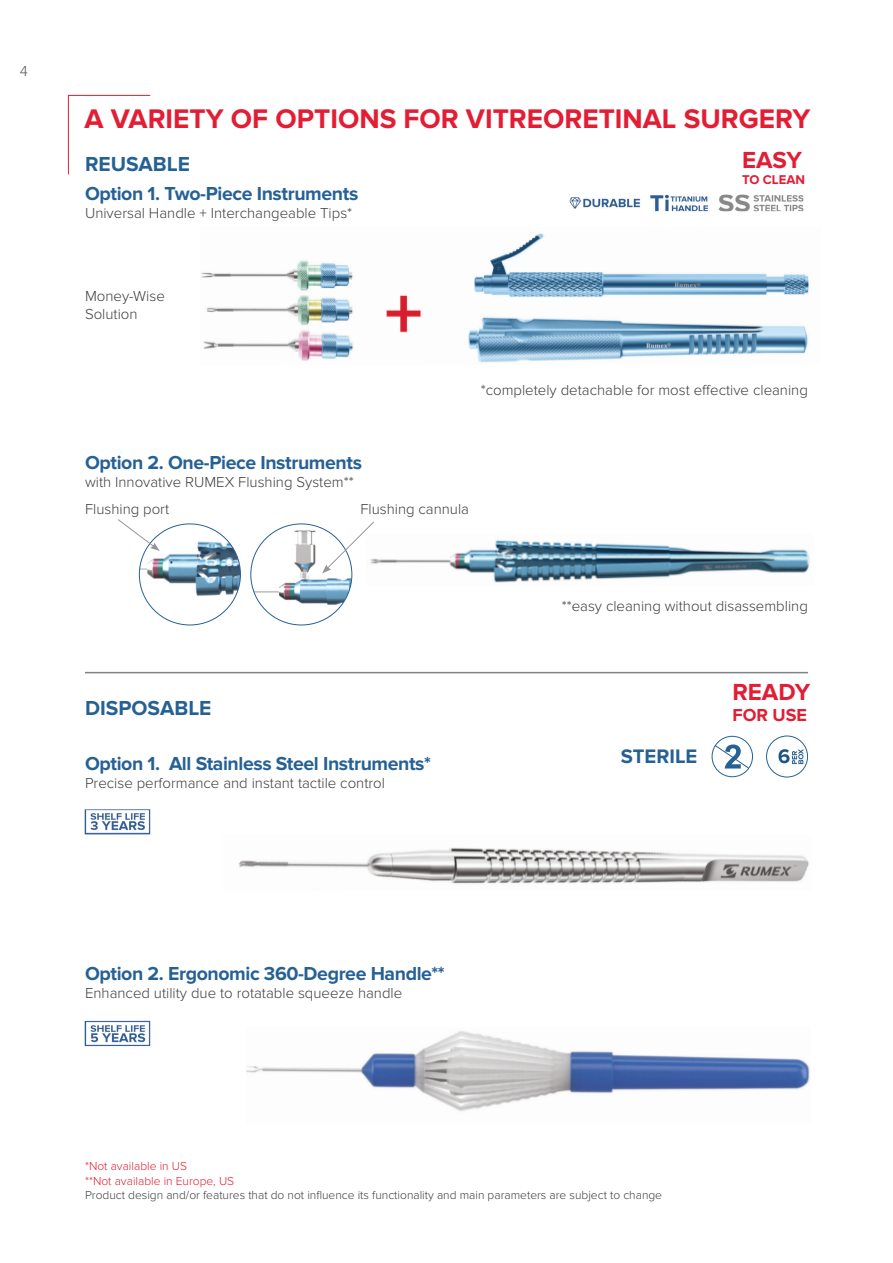
<style>
.page{position:relative;width:893px;height:1263px;background:#fff}
.page>*{position:absolute;margin:0;border:0;box-sizing:border-box;transform-origin:0 0}
.t1{font:700 27.9px "Proxima Nova";color:#e21d34}
.t2{font:700 24.15px "Proxima Nova";color:#e21d34}
.t3{font:700 21px "Proxima Nova";color:#266195}
.t4{font:700 20.25px "Proxima Nova";color:#266195}
.t5{font:700 19.5px "Proxima Nova";letter-spacing:-.02em;color:#266195}
.t6{font:700 18px "Proxima Nova";color:#e21d34}
.t7{font:300 15px/18px "Proxima Nova";color:#3e3e3f}
.t8{font:300 15px "Proxima Nova";color:#57585a}
.t9{font:700 13.2px "Proxima Nova";color:#e21d34}
.t10{font:300 12px "Proxima Nova";color:#3e3e3f}
.t11{font:300 12px/14.4px "Proxima Nova";color:#e21d34}
</style>
<div class="page">
<img style="left:201px;top:233px;width:608px;height:130px">
<svg style="left:68px;top:95px;width:83px;height:80px"></svg>
<div style="left:85px;top:154px;width:140px;height:26px;background:#fff"></div>
<img style="left:570px;top:194px;width:234px;height:18px">
<img style="left:375px;top:540px;width:435px;height:43px">
<img style="left:251px;top:524px;width:101px;height:101px;border-radius:51px">
<svg style="left:322px;top:521px;width:53px;height:52px"></svg>
<svg style="left:118px;top:519px;width:42px;height:32px"></svg>
<hr style="left:85px;top:672px;width:723px;height:1px;background:#808285">
<img style="left:239px;top:847px;width:570px;height:37px">
<img style="left:246px;top:1031px;width:564px;height:80px">
<img style="left:84px;top:809px;width:66px;height:26px">
<svg style="left:712px;top:736px;width:40px;height:41px"></svg>
<div style="left:712px;top:736px;width:41px;height:41px;border:1px solid #266195;border-radius:50%"></div>
<svg style="left:714px;top:744px;width:35px;height:25px"></svg>
<svg style="left:766px;top:736px;width:41px;height:41px"></svg>
<div style="left:766px;top:736px;width:42px;height:41px;border:1px solid #266195;border-radius:50%"></div>
<img style="left:84px;top:1021px;width:66px;height:25px">
<p class="t8" style="left:20px;top:62px;width:10px">4</p>
<h1 class="t1" style="left:85px;top:103px;width:727px">A VARIETY OF OPTIONS FOR VITREORETINAL SURGERY</h1>
<h3 class="t3" style="left:85px;top:152px;width:107px">REUSABLE</h3>
<h2 class="t2" style="left:742px;top:146px;width:62px">EASY</h2>
<p class="t9" style="left:742px;top:172px;width:64px">TO CLEAN</p>
<h3 class="t5" style="left:85px;top:183px;width:275px">Option 1. Two-Piece Instruments</h3>
<p class="t7" style="left:85px;top:205px;width:269px">Universal Handle + Interchangeable Tips*</p>
<p class="t7" style="left:85px;top:287px;width:81px">Money-Wise<br>Solution</p>
<p class="t7" style="left:481px;top:381px;width:329px">*completely detachable for most effective cleaning</p>
<h3 class="t5" style="left:85px;top:451px;width:278px">Option 2. One-Piece Instruments</h3>
<p class="t7" style="left:85px;top:473px;width:270px">with Innovative RUMEX Flushing System**</p>
<p class="t7" style="left:85px;top:500px;width:86px">Flushing port</p>
<p class="t7" style="left:360px;top:500px;width:110px">Flushing сannula</p>
<h3 class="t3" style="left:85px;top:696px;width:128px">DISPOSABLE</h3>
<h3 class="t5" style="left:85px;top:753px;width:348px">Option 1. All Stainless Steel Instruments*</h3>
<p class="t7" style="left:85px;top:775px;width:301px">Precise performance and instant tactile control</p>
<p class="t7" style="left:562px;top:597px;width:248px">**easy cleaning without disassembling</p>
<h3 class="t4" style="left:621px;top:745px;width:78px">STERILE</h3>
<h2 class="t2" style="left:732px;top:678px;width:79px">READY</h2>
<p class="t6" style="left:732px;top:705px;width:76px">FOR USE</p>
<h3 class="t5" style="left:85px;top:963px;width:361px">Option 2. Ergonomic 360-Degree Handle**</h3>
<p class="t7" style="left:85px;top:985px;width:319px">Enhanced utility due to rotatable squeeze handle</p>
<p class="t11" style="left:85px;top:1159px;width:151px">*Not available in US<br>**Not available in Europe, US</p>
<p class="t10" style="left:85px;top:1188px;width:579px">Product design and/or features that do not influence its functionality and main parameters are subject to change</p>
</div>
